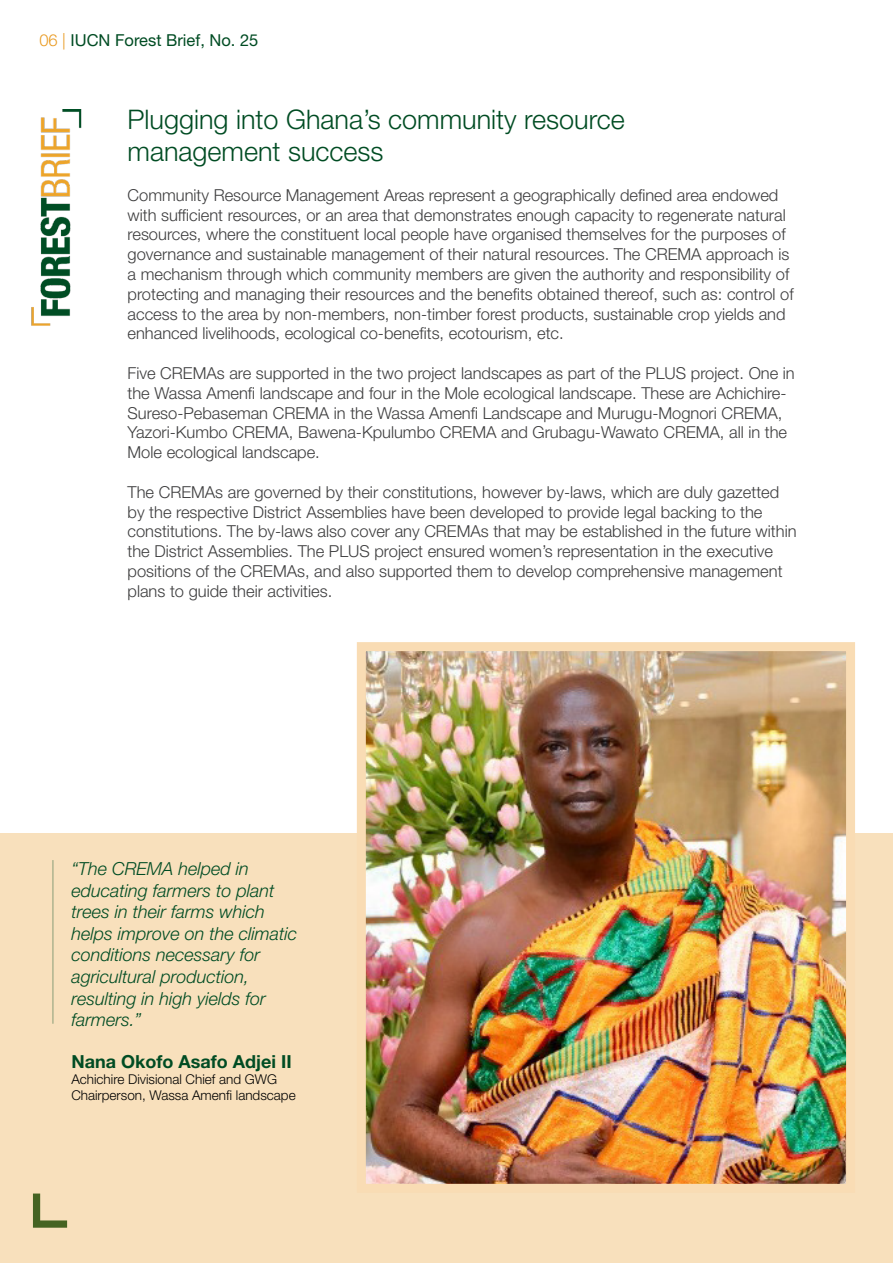
<style>
.page{position:relative;width:893px;height:1263px;background:#fff}
.page>*{position:absolute;margin:0;border:0;box-sizing:border-box;transform-origin:0 0}
.Paragraph_style{font:300 27px "Helvetica Neue LT Std";color:#004c23}
.t1{font:italic 300 18px/21.6px "Helvetica Neue LT Std";color:#004c23}
.t2{font:700 18px "Helvetica Neue LT Std";color:#004c23}
.Paragraph_style-2{font:300 16.5px/19.8px "Helvetica Neue LT Std";color:#3e3e3f}
.t3{font:16.5px "Helvetica Neue LT Std";color:#004c23}
.t4{font:300 13.5px/16.2px "Helvetica Neue LT Std";color:#000}
.s1{font-weight:300;color:#e99a21}
</style>
<div class="page">
<img style="left:31px;top:109px;width:50px;height:217px">
<div style="left:0;top:833px;width:893px;height:430px;background:#f8e0bc"></div>
<img style="left:367px;top:652px;width:478px;height:531px">
<div style="left:357px;top:642px;width:498px;height:551px;border:9px solid #f9dcb4"></div>
<hr style="left:52px;top:860px;width:2px;height:164px;background:#004c23">
<p class="t3" style="left:39px;top:30px;width:221px"><span class="s1">06 |</span> IUCN Forest Brief, No. 25</p>
<p class="Paragraph_style" style="left:128px;top:103px;width:499px">Plugging into Ghana’s community resource</p>
<p class="Paragraph_style" style="left:128px;top:135px;width:258px">management success</p>
<p class="Paragraph_style-2" style="left:128px;top:185px;width:668px">Community Resource Management Areas represent a geographically defined area endowed with sufficient resources, or an area that demonstrates enough capacity to regenerate natural resources, where the constituent local people have organised themselves for the purposes of governance and sustainable management of their natural resources. The CREMA approach is a mechanism through which community members are given the authority and responsibility of protecting and managing their resources and the benefits obtained thereof, such as: control of access to the area by non-members, non-timber forest products, sustainable crop yields and enhanced livelihoods, ecological co-benefits, ecotourism, etc.</p>
<p class="Paragraph_style-2" style="left:128px;top:363px;width:669px">Five CREMAs are supported in the two project landscapes as part of the PLUS project. One in the Wassa Amenfi landscape and four in the Mole ecological landscape. These are Achichire-Sureso-Pebaseman CREMA in the Wassa Amenfi Landscape and Murugu-Mognori CREMA, Yazori-Kumbo CREMA, Bawena-Kpulumbo CREMA and Grubagu-Wawato CREMA, all in the Mole ecological landscape.</p>
<p class="Paragraph_style-2" style="left:128px;top:482px;width:670px">The CREMAs are governed by their constitutions, however by-laws, which are duly gazetted by the respective District Assemblies have been developed to provide legal backing to the constitutions. The by-laws also cover any CREMAs that may be established in the future within the District Assemblies. The PLUS project ensured women’s representation in the executive positions of the CREMAs, and also supported them to develop comprehensive management plans to guide their activities.</p>
<p class="t1" style="left:71px;top:858px;width:227px">“The CREMA helped in educating farmers to plant trees in their farms which helps improve on the climatic conditions necessary for agricultural production, resulting in high yields for farmers.”</p>
<p class="t2" style="left:71px;top:1050px;width:222px">Nana Okofo Asafo Adjei II</p>
<p class="t4" style="left:71px;top:1071px;width:226px">Achichire Divisional Chief and GWG<br>Chairperson, Wassa Amenfi landscape</p>
</div>
